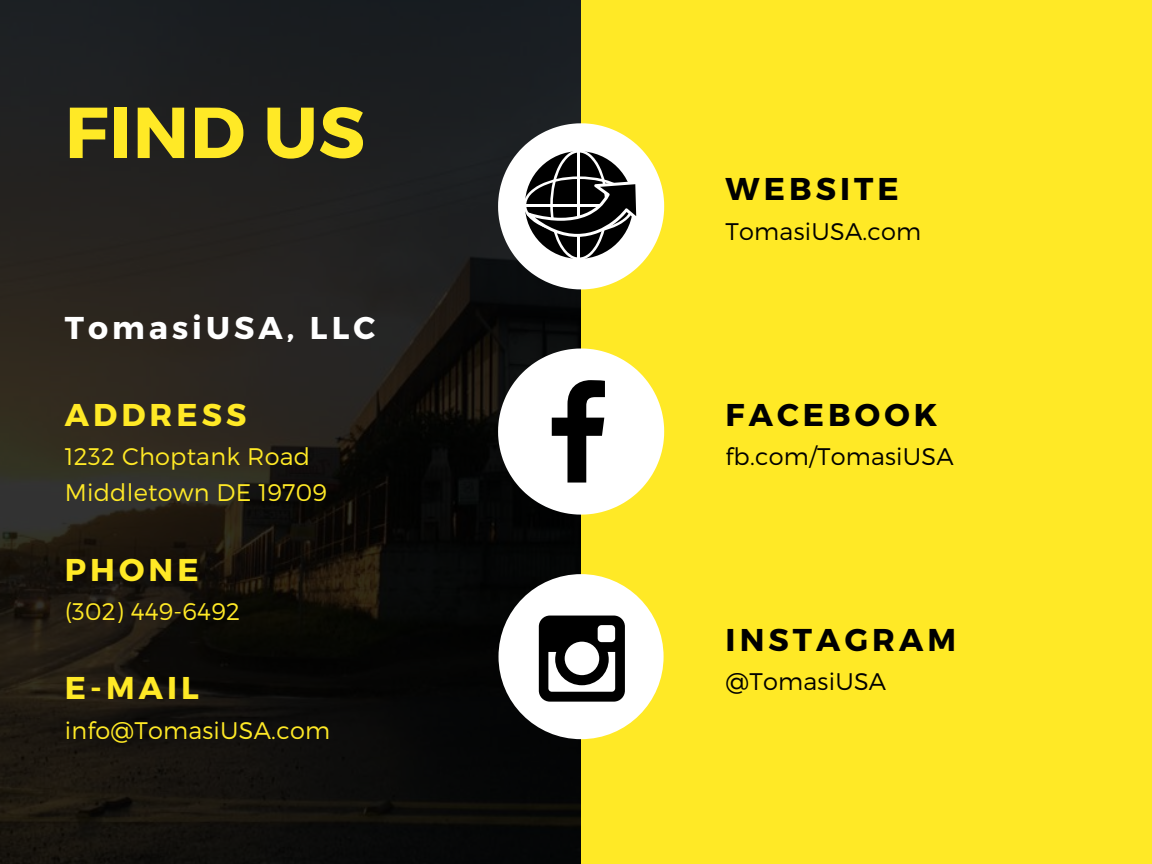
<style>
.page{position:relative;width:1152px;height:864px;background:#fff}
.page>*{position:absolute;margin:0;border:0;box-sizing:border-box;transform-origin:0 0}
.t1{font:700 72px "Montserrat";letter-spacing:.01em;color:#ffe926}
.t2{font:700 31.5px "Montserrat";letter-spacing:.13em;color:#000}
.t3{font:700 31.5px "Montserrat";letter-spacing:.13em;color:#ffe926}
.t4{font:700 31.5px "Montserrat";letter-spacing:.13em;color:#fff}
.t5{font:300 24px "Montserrat";letter-spacing:.01em;color:#ffe926}
.t6{font:300 24px "Montserrat";letter-spacing:.01em;color:#000}
</style>
<div class="page">
<img style="left:0;top:0;width:581px;height:864px">
<div style="left:581px;top:0;width:571px;height:864px;background:#ffe926"></div>
<div style="left:499px;top:574px;width:165px;height:165px;background:#fff;border-radius:50%"></div>
<svg style="left:539px;top:616px;width:86px;height:86px"></svg>
<svg style="left:498px;top:349px;width:166px;height:166px"></svg>
<svg style="left:498px;top:123px;width:166px;height:166px"></svg>
<p class="t1" style="left:65px;top:86px;width:302px">FIND US</p>
<p class="t4" style="left:65px;top:308px;width:312px">TomasiUSA, LLC</p>
<p class="t3" style="left:65px;top:394px;width:183px">ADDRESS</p>
<p class="t5" style="left:65px;top:441px;width:247px">1232 Choptank Road</p>
<p class="t5" style="left:65px;top:477px;width:264px">Middletown DE 19709</p>
<p class="t3" style="left:65px;top:549px;width:135px">PHONE</p>
<p class="t5" style="left:65px;top:596px;width:177px">(302) 449-6492</p>
<p class="t3" style="left:65px;top:668px;width:136px">E-MAIL</p>
<p class="t5" style="left:65px;top:714px;width:267px">info@TomasiUSA.com</p>
<p class="t2" style="left:726px;top:169px;width:175px">WEBSITE</p>
<p class="t6" style="left:726px;top:215px;width:197px">TomasiUSA.com</p>
<p class="t2" style="left:726px;top:394px;width:213px">FACEBOOK</p>
<p class="t6" style="left:726px;top:441px;width:230px">fb.com/TomasiUSA</p>
<p class="t2" style="left:726px;top:619px;width:232px">INSTAGRAM</p>
<p class="t6" style="left:726px;top:666px;width:162px">@TomasiUSA</p>
</div>
